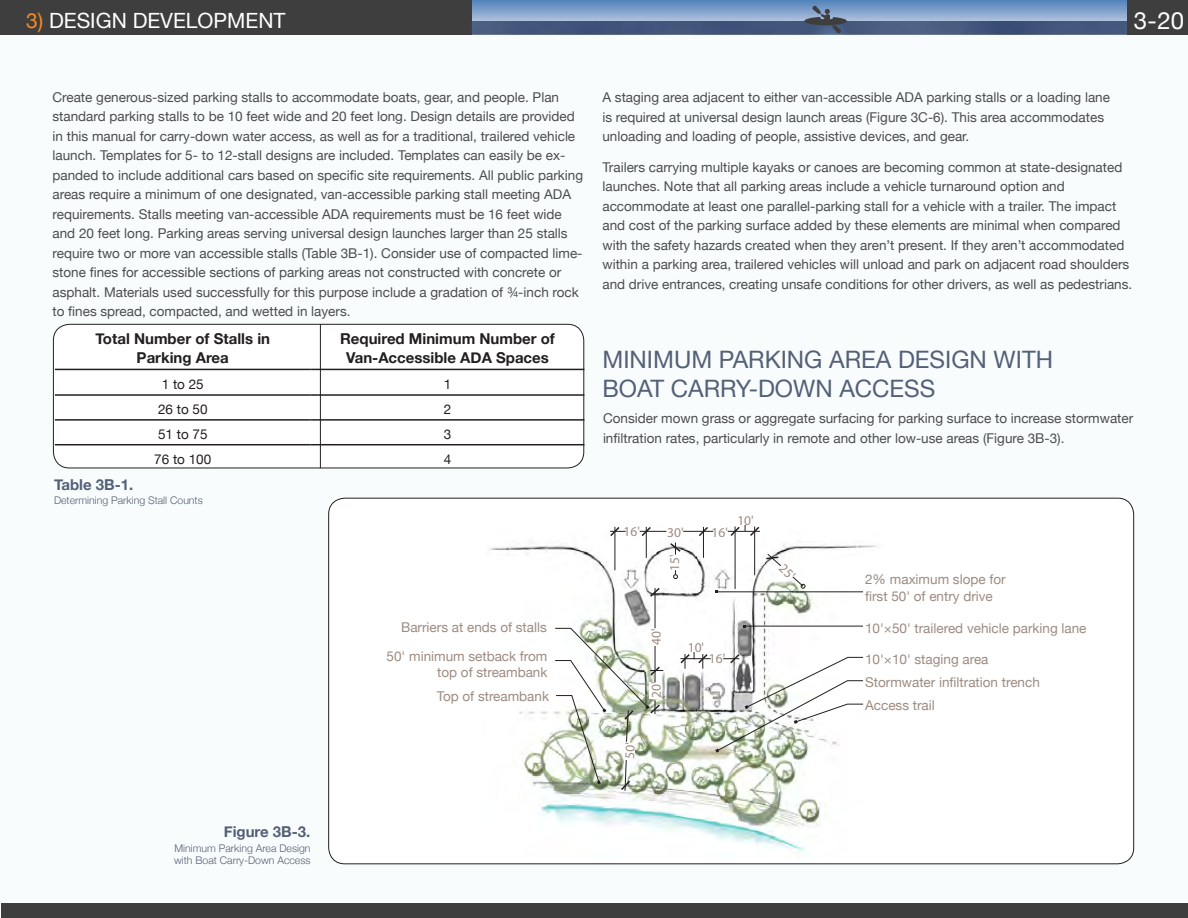
<style>
.page{position:relative;width:1188px;height:918px;background:#f9fcfc}
.page>*{position:absolute;margin:0;border:0;box-sizing:border-box;transform-origin:0 0}
.t1{font:24px/28.8px "Helvetica Neue";color:#536077}
.t2{font:24px "Helvetica Neue";color:#fff}
.t3{font:21px "Helvetica Neue";color:#fff}
.Figure_Body{font:700 15px/19.5px "Helvetica Neue";color:#231f20;text-align:center}
.figure_captions{font:700 15px "Helvetica Neue";color:#536077}
.body{font:13.5px/19.5px "Helvetica Neue";color:#4b4c4d}
.Figure_Body-2{font:13.5px/16.5px "Helvetica Neue";color:#9d8b81}
.Figure_Body-3{font:13.5px "Helvetica Neue";color:#231f20}
.t4{font:13.5px "Myriad Pro";color:#9d8b81}
.figure_captions-2{font:300 10.5px/12.6px "Helvetica Neue";color:#536077}
.s1{color:#f68b1f}
</style>
<div class="page">
<svg style="left:472px;top:21px;width:655px;height:1px"></svg>
<div style="left:1px;top:903px;width:1187px;height:15px;background:#3e3e3f"></div>
<svg style="left:472px;top:0;width:655px;height:21px;background:#7fa0ca"></svg>
<div style="left:0;top:0;width:472px;height:34px;background:#3e3e3f"></div>
<img style="left:472px;top:22px;width:655px;height:12px">
<div style="left:1127px;top:0;width:61px;height:34px;background:#3e3e3f"></div>
<div style="left:53px;top:324px;width:531px;height:144px;background:#fff;border-radius:16px"></div>
<div style="left:53px;top:324px;width:531px;height:144px;border:1px solid #231f20;border-radius:16px"></div>
<div style="left:329px;top:498px;width:805px;height:366px;background:#fff;border-radius:16px"></div>
<hr style="left:320px;top:324px;width:1px;height:144px;background:#231f20">
<hr style="left:55px;top:369px;width:256px;height:1px;background:#231f20">
<hr style="left:311px;top:369px;width:273px;height:1px;background:#231f20">
<hr style="left:55px;top:394px;width:256px;height:2px;background:#231f20">
<hr style="left:311px;top:394px;width:273px;height:2px;background:#231f20">
<hr style="left:55px;top:419px;width:256px;height:2px;background:#231f20">
<hr style="left:311px;top:419px;width:273px;height:2px;background:#231f20">
<hr style="left:55px;top:444px;width:256px;height:1px;background:#231f20">
<hr style="left:311px;top:444px;width:273px;height:1px;background:#231f20">
<img style="left:490px;top:530px;width:387px;height:322px">
<svg style="left:609px;top:526px;width:17px;height:12px"></svg>
<svg style="left:697px;top:526px;width:13px;height:12px"></svg>
<hr style="left:717px;top:591px;width:146px;height:1px;background:#231f20">
<hr style="left:744px;top:626px;width:119px;height:1px;background:#231f20">
<hr style="left:754px;top:526px;width:1px;height:49px;background:#231f20">
<hr style="left:735px;top:526px;width:1px;height:63px;background:#231f20">
<svg style="left:672px;top:570px;width:6px;height:10px"></svg>
<hr style="left:615px;top:527px;width:1px;height:43px;background:#231f20">
<hr style="left:646px;top:527px;width:1px;height:31px;background:#231f20">
<hr style="left:703px;top:527px;width:1px;height:31px;background:#231f20">
<svg style="left:640px;top:526px;width:42px;height:29px"></svg>
<hr style="left:683px;top:531px;width:30px;height:1px;background:#231f20">
<hr style="left:728px;top:531px;width:32px;height:1px;background:#231f20">
<svg style="left:729px;top:525px;width:32px;height:13px"></svg>
<hr style="left:680px;top:658px;width:31px;height:1px;background:#231f20">
<svg style="left:679px;top:652px;width:30px;height:17px"></svg>
<svg style="left:715px;top:653px;width:149px;height:100px"></svg>
<svg style="left:804px;top:5px;width:43px;height:29px"></svg>
<svg style="left:765px;top:553px;width:41px;height:36px"></svg>
<svg style="left:554px;top:586px;width:109px;height:206px"></svg>
<h2 class="t3" style="left:26px;top:8px;width:261px"><span class="s1">3)</span> DESIGN DEVELOPMENT</h2>
<h1 class="t2" style="left:1134px;top:6px;width:52px">3-20</h1>
<p class="body" style="left:52px;top:87px;width:532px">Create generous-sized parking stalls to accommodate boats, gear, and people. Plan standard parking stalls to be 10 feet wide and 20 feet long. Design details are provided in this manual for carry-down water access, as well as for a traditional, trailered vehicle launch. Templates for 5- to 12-stall designs are included. Templates can easily be ex&shy;panded to include additional cars based on specific site requirements. All public parking areas require a minimum of one designated, van-accessible parking stall meeting ADA requirements. Stalls meeting van-accessible ADA requirements must be 16 feet wide and 20 feet long. Parking areas serving universal design launches larger than 25 stalls require two or more van accessible stalls (Table 3B-1). Consider use of compacted lime&shy;stone fines for accessible sections of parking areas not constructed with concrete or asphalt. Materials used successfully for this purpose include a gradation of ¾-inch rock to fines spread, compacted, and wetted in layers.</p>
<p class="Figure_Body" style="left:95px;top:328px;width:176px">Total Number of Stalls in<br>Parking Area</p>
<p class="Figure_Body" style="left:340px;top:328px;width:216px">Required Minimum Number of<br>Van-Accessible ADA Spaces</p>
<p class="Figure_Body-3" style="left:162px;top:376px;width:44px">1 to 25</p>
<p class="Figure_Body-3" style="left:444px;top:376px;width:9px">1</p>
<p class="Figure_Body-3" style="left:158px;top:401px;width:51px">26 to 50</p>
<p class="Figure_Body-3" style="left:444px;top:401px;width:9px">2</p>
<p class="Figure_Body-3" style="left:158px;top:426px;width:51px">51 to 75</p>
<p class="Figure_Body-3" style="left:444px;top:426px;width:9px">3</p>
<p class="Figure_Body-3" style="left:154px;top:451px;width:59px">76 to 100</p>
<p class="Figure_Body-3" style="left:444px;top:451px;width:9px">4</p>
<p class="figure_captions" style="left:54px;top:475px;width:81px">Table 3B-1.</p>
<p class="figure_captions-2" style="left:54px;top:494px;width:150px">Determining Parking Stall Counts</p>
<p class="body" style="left:602px;top:88px;width:509px">A staging area adjacent to either van-accessible ADA parking stalls or a loading lane is required at universal design launch areas (Figure 3C-6). This area accommodates unloading and loading of people, assistive devices, and gear.</p>
<p class="body" style="left:602px;top:157px;width:531px">Trailers carrying multiple kayaks or canoes are becoming common at state-designated launches. Note that all parking areas include a vehicle turnaround option and accommodate at least one parallel-parking stall for a vehicle with a trailer. The impact and cost of the parking surface added by these elements are minimal when compared with the safety hazards created when they aren’t present. If they aren’t accommodated within a parking area, trailered vehicles will unload and park on adjacent road shoulders and drive entrances, creating unsafe conditions for other drivers, as well as pedestrians.</p>
<p class="t1" style="left:602px;top:345px;width:452px">MINIMUM PARKING AREA DESIGN WITH<br>BOAT CARRY-DOWN ACCESS</p>
<p class="body" style="left:603px;top:409px;width:532px">Consider mown grass or aggregate surfacing for parking surface to increase stormwater infiltration rates, particularly in remote and other low-use areas (Figure 3B-3).</p>
<p class="t4" style="left:624px;top:524px;width:18px">16'</p>
<p class="t4" style="left:667px;top:525px;width:18px">30'</p>
<p class="t4" style="left:712px;top:525px;width:18px">16'</p>
<p class="t4" style="left:737px;top:513px;width:18px">10'</p>
<p class="t4" style="left:667px;top:571px;width:18px;rotate:-90deg">15'</p>
<p class="Figure_Body-2" style="left:865px;top:571px;width:142px">2% maximum slope for first 50' of entry drive</p>
<p class="Figure_Body-2" style="left:401px;top:619px;width:147px">Barriers at ends of stalls</p>
<p class="Figure_Body-2" style="left:387px;top:647px;width:162px;text-align:right">50' minimum setback from top of streambank</p>
<p class="Figure_Body-2" style="left:437px;top:687px;width:114px">Top of streambank</p>
<p class="t4" style="left:649px;top:645px;width:18px;rotate:-90deg">40'</p>
<p class="t4" style="left:649px;top:698px;width:18px;rotate:-90deg">20'</p>
<p class="t4" style="left:688px;top:640px;width:18px">10'</p>
<p class="t4" style="left:709px;top:651px;width:18px">16'</p>
<p class="Figure_Body-2" style="left:865px;top:620px;width:223px">10'×50' trailered vehicle parking lane</p>
<p class="Figure_Body-2" style="left:865px;top:651px;width:125px">10'×10' staging area</p>
<p class="Figure_Body-2" style="left:865px;top:674px;width:176px">Stormwater infiltration trench</p>
<p class="Figure_Body-2" style="left:865px;top:697px;width:71px">Access trail</p>
<p class="figure_captions" style="left:224px;top:823px;width:88px">Figure 3B-3.</p>
<p class="figure_captions-2" style="left:174px;top:841px;width:138px">Minimum Parking Area Design with Boat Carry-Down Access</p>
</div>
